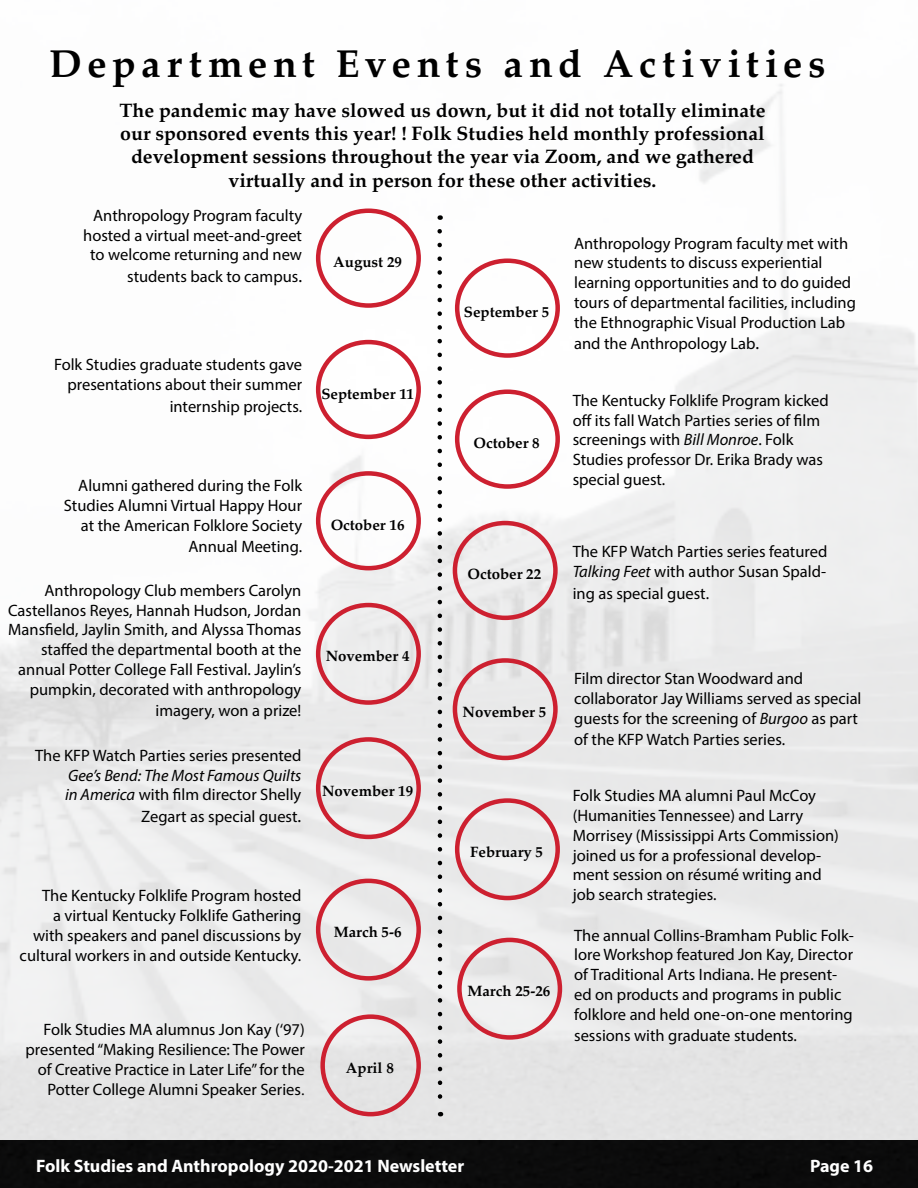
<style>
.page{position:relative;width:918px;height:1188px;background:#fff}
.page>*{position:absolute;margin:0;border:0;box-sizing:border-box;transform-origin:0 0}
.t1{font:700 39px "Palatino";letter-spacing:.145em;color:#000}
.t2{font:700 19.5px/23.4px "Palatino";color:#000;text-align:center}
.t3{font:700 18px "Myriad Pro";color:#fff}
.t4{font:16.5px/19.8px "Myriad Pro";color:#000;text-align:right}
.t5{font:italic 16.5px/19.8px "Myriad Pro";color:#000}
.t6{font:700 15px "Palatino";color:#000}
.s1{font-size:18px}
.s2{font-style:normal}
.s3{font-family:"Minion Pro"}
.s4{font-style:italic}
</style>
<div class="page">
<img style="left:0;top:84px;width:918px;height:1104px">
<svg style="left:437px;top:231px;width:5px;height:885px"></svg>
<div style="left:316px;top:209px;width:105px;height:99px;border:4px solid #cd2030;border-radius:50%"></div>
<div style="left:455px;top:258px;width:105px;height:100px;border:4px solid #cd2030;border-radius:50%"></div>
<div style="left:316px;top:340px;width:105px;height:99px;border:4px solid #cd2030;border-radius:50%"></div>
<div style="left:316px;top:603px;width:105px;height:102px;border:4px solid #cd2030;border-radius:50%"></div>
<div style="left:457px;top:938px;width:105px;height:102px;border:4px solid #cd2030;border-radius:50%"></div>
<div style="left:320px;top:1014px;width:101px;height:102px;border:4px solid #cd2030;border-radius:50%"></div>
<div style="left:455px;top:389px;width:105px;height:100px;border:4px solid #cd2030;border-radius:50%"></div>
<div style="left:316px;top:471px;width:105px;height:99px;border:4px solid #cd2030;border-radius:50%"></div>
<div style="left:453px;top:521px;width:105px;height:99px;border:4px solid #cd2030;border-radius:50%"></div>
<div style="left:453px;top:658px;width:105px;height:102px;border:4px solid #cd2030;border-radius:50%"></div>
<div style="left:316px;top:737px;width:105px;height:102px;border:4px solid #cd2030;border-radius:50%"></div>
<div style="left:455px;top:798px;width:105px;height:102px;border:4px solid #cd2030;border-radius:50%"></div>
<div style="left:316px;top:879px;width:105px;height:102px;border:4px solid #cd2030;border-radius:50%"></div>
<h1 class="t1" style="left:49px;top:30px;width:777px">Department Events and Activities</h1>
<p class="t2" style="left:119px;top:98px;width:648px">The pandemic may have slowed us down, but it did not totally eliminate our sponsored events this year! ! Folk Studies held monthly professional development sessions throughout the year via Zoom, and we gathered virtually and in person for these other activities.</p>
<p class="t4" style="left:83px;top:205px;width:220px">Anthropology Program faculty hosted a virtual meet-and-greet to welcome returning and new</p>
<p class="t4" style="left:127px;top:266px;width:176px">students back to campus<span class="s1">.</span></p>
<p class="t6" style="left:333px;top:249px;width:70px">August 29</p>
<p class="t4" style="left:54px;top:354px;width:249px">Folk Studies graduate students gave presentations about their summer</p>
<p class="t4" style="left:170px;top:396px;width:134px">internship projects.</p>
<p class="t6" style="left:321px;top:381px;width:94px">September 11</p>
<p class="t4" style="left:64px;top:475px;width:240px">Alumni gathered during the Folk<br>Studies Alumni Virtual Happy Hour at the American Folklore Society</p>
<p class="t4" style="left:189px;top:536px;width:115px">Annual Meeting.</p>
<p class="t4" style="left:8px;top:580px;width:295px">Anthropology Club members Carolyn Castellanos Reyes, Hannah Hudson, Jordan Mansfield, Jaylin Smith, and Alyssa Thomas staffed the departmental booth at the annual Potter College Fall Festival. Jaylin’s pumpkin, decorated with anthropology</p>
<p class="t4" style="left:156px;top:701px;width:147px">imagery, won a prize!</p>
<p class="t4" style="left:35px;top:745px;width:268px">The KFP Watch Parties series presented</p>
<p class="t5" style="left:65px;top:765px;width:238px">Gee’s Bend: The Most Famous Quilts in America <span class="s2">with film director Shelly</span></p>
<p class="t4" style="left:141px;top:806px;width:162px">Zegart as special guest<span class="s1">.</span></p>
<p class="t6" style="left:331px;top:512px;width:75px">October 16</p>
<p class="t6" style="left:326px;top:644px;width:85px">November 4</p>
<p class="t6" style="left:322px;top:778px;width:93px">November 19</p>
<p class="t4" style="left:20px;top:885px;width:283px">The Kentucky Folklife Program hosted<br>a virtual Kentucky Folklife Gathering with speakers and panel discussions by cultural workers in and outside Kentucky.</p>
<p class="t4" style="left:26px;top:1019px;width:281px">Folk Studies MA alumnus Jon Kay (‘97) presented “Making Resilience: The Power of Creative Practice in Later Life” for the Potter College Alumni Speaker Series<span class="s3">.</span></p>
<p class="t6" style="left:334px;top:919px;width:69px">March 5-6</p>
<p class="t6" style="left:346px;top:1055px;width:49px">April 8</p>
<p class="t6" style="left:464px;top:299px;width:87px">September 5</p>
<p class="t6" style="left:474px;top:430px;width:68px">October 8</p>
<p class="t6" style="left:468px;top:562px;width:75px">October 22</p>
<p class="t4" style="left:574px;top:233px;width:283px;text-align:left">Anthropology Program faculty met with new students to discuss experiential learning opportunities and to do guided tours of departmental facilities, including the Ethnographic Visual Production Lab</p>
<p class="t4" style="left:574px;top:334px;width:187px">and the Anthropology Lab<span class="s1">.</span></p>
<p class="t4" style="left:573px;top:390px;width:258px;text-align:left">The Kentucky Folklife Program kicked off its fall Watch Parties series of film screenings with <span class="s4">Bill Monroe</span>. Folk Studies professor Dr. Erika Brady was special guest.</p>
<p class="t4" style="left:573px;top:541px;width:256px;text-align:left">The KFP Watch Parties series featured<br><span class="s4">Talking Feet</span> with author Susan Spald-</p>
<p class="t4" style="left:573px;top:583px;width:138px">ing as special guest.</p>
<p class="t6" style="left:463px;top:699px;width:85px">November 5</p>
<p class="t6" style="left:470px;top:839px;width:74px">February 5</p>
<p class="t6" style="left:467px;top:978px;width:84px">March 25-26</p>
<p class="t4" style="left:574px;top:668px;width:289px;text-align:left">Film director Stan Woodward and collaborator Jay Williams served as special guests for the screening of <span class="s4">Burgoo</span> as part</p>
<p class="t4" style="left:574px;top:730px;width:212px">of the KFP Watch Parties series.</p>
<p class="t4" style="left:573px;top:785px;width:268px;text-align:left">Folk Studies MA alumni Paul McCoy (Humanities Tennessee) and Larry Morrisey (Mississippi Arts Commission) joined us for a professional develop&shy;ment session on résumé writing and job search strategies.</p>
<p class="t4" style="left:574px;top:925px;width:281px;text-align:left">The annual Collins-Bramham Public Folk&shy;lore Workshop featured Jon Kay, Director of Traditional Arts Indiana. He present&shy;ed on products and programs in public folklore and held one-on-one mentoring</p>
<p class="t4" style="left:574px;top:1026px;width:224px">sessions with graduate students.</p>
<p class="t3" style="left:36px;top:1154px;width:430px">Folk Studies and Anthropology 2020-2021 Newsletter</p>
<p class="t3" style="left:810px;top:1154px;width:65px">Page 16</p>
</div>
